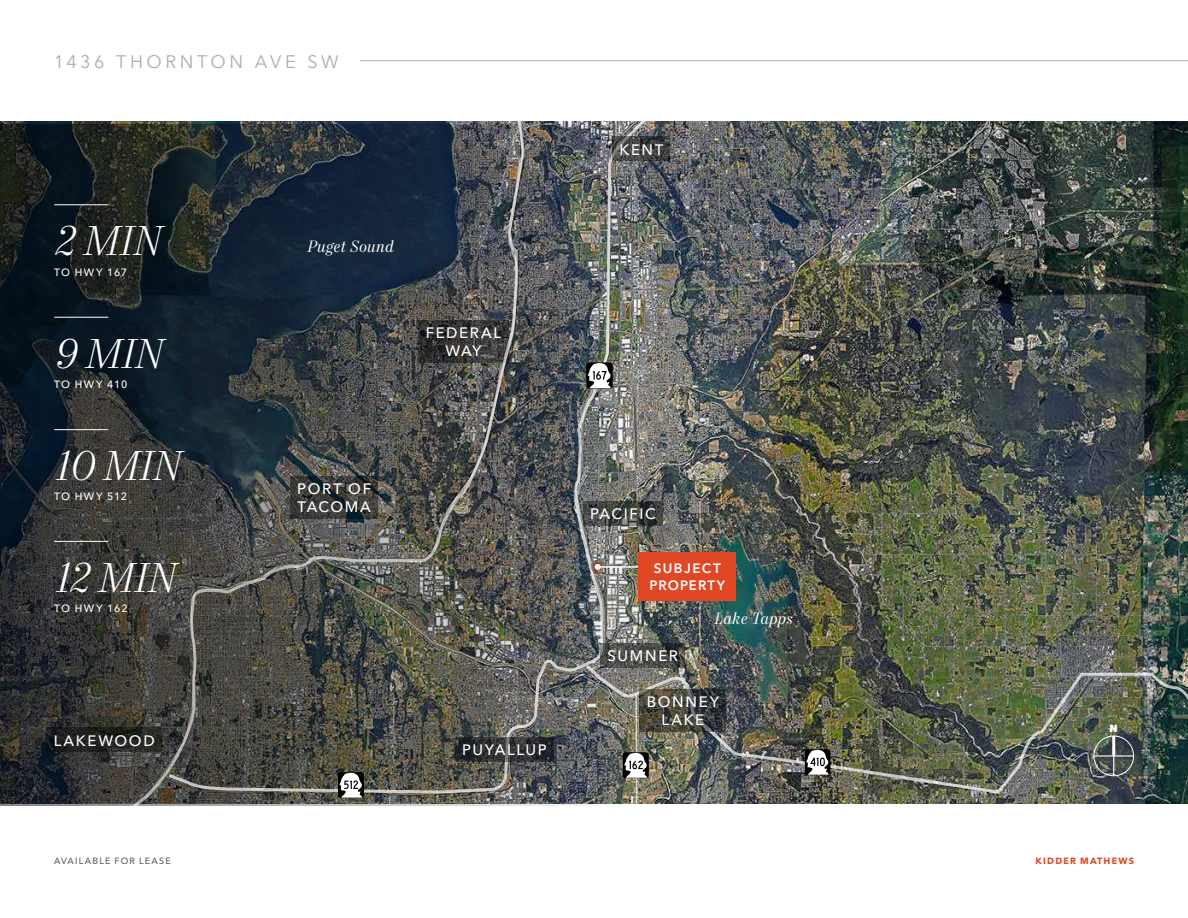
<style>
.page{position:relative;width:1188px;height:918px;background:#fff}
.page>*{position:absolute;margin:0;border:0;box-sizing:border-box;transform-origin:0 0}
.Stat_Italic_-_White_2023{font:italic 300 42px "Mort Modern 07";letter-spacing:-.025em;color:#fff}
.t1{font:18px "Avenir Next LT Pro";letter-spacing:.2em;color:#afabac}
.Water_-_White_2023{font:italic 16.5px "Mort Modern 08";letter-spacing:.015em;color:#fff}
.Bigger_City_-_White_2023{font:500 15px/18px "Avenir Next LT Pro";letter-spacing:.11em;color:#fff;text-align:center}
.Subject_Property_Label_-_White_2023{font:600 13.5px/16.5px "Avenir Next LT Pro";letter-spacing:.095em;color:#fff;text-align:center}
.Stat_Label_-_White_2023{font:500 10.5px "Avenir Next LT Pro";letter-spacing:.1em;color:#fff}
.t2{font:800 10.35px "Avenir Next LT Pro";color:#fff}
.t3{font:500 9px "Avenir Next LT Pro";letter-spacing:.13em;color:#5e5d5d}
.t4{font:700 9px "Avenir Next LT Pro";letter-spacing:.13em;color:#e04825}
</style>
<div class="page">
<img style="left:647px;top:122px;width:541px;height:681px">
<svg style="left:0;top:122px;width:107px;height:681px;background:#1f2528"></svg>
<img style="left:526px;top:121px;width:129px;height:674px">
<img style="left:584px;top:663px;width:604px;height:132px">
<hr style="left:54px;top:204px;width:54px;height:1px;background:#fff">
<hr style="left:54px;top:317px;width:54px;height:1px;background:#fff">
<div style="left:1094px;top:736px;width:40px;height:40px;border:1px solid #fff;border-radius:50%"></div>
<hr style="left:1112px;top:736px;width:3px;height:20px;background:#fff">
<hr style="left:1094px;top:755px;width:40px;height:2px;background:#fff">
<svg style="left:1113px;top:757px;width:1px;height:19px"></svg>
<div style="left:586px;top:362px;width:27px;height:27px;background:#000;border-radius:3px"></div>
<svg style="left:588px;top:363px;width:23px;height:25px"></svg>
<svg style="left:805px;top:749px;width:25px;height:26px"></svg>
<svg style="left:806px;top:750px;width:23px;height:25px"></svg>
<div style="left:623px;top:752px;width:26px;height:26px;background:#000;border-radius:2px"></div>
<svg style="left:591px;top:560px;width:13px;height:14px"></svg>
<hr style="left:598px;top:566px;width:61px;height:2px;background:#fff">
<svg style="left:595px;top:564px;width:6px;height:6px"></svg>
<div style="left:639px;top:552px;width:97px;height:49px;background:#e04825"></div>
<svg style="left:601px;top:643px;width:84px;height:25px;background:#484946"></svg>
<svg style="left:526px;top:737px;width:28px;height:25px"></svg>
<svg style="left:583px;top:501px;width:79px;height:25px;background:#404341"></svg>
<svg style="left:640px;top:689px;width:86px;height:43px;background:#43433d"></svg>
<svg style="left:624px;top:692px;width:23px;height:112px;background:#868476"></svg>
<hr style="left:54px;top:429px;width:54px;height:1px;background:#fff">
<hr style="left:54px;top:541px;width:54px;height:1px;background:#fff">
<svg style="left:107px;top:121px;width:419px;height:685px;background:#414545"></svg>
<svg style="left:290px;top:476px;width:88px;height:43px;background:#363837"></svg>
<svg style="left:46px;top:727px;width:116px;height:25px;background:#212220"></svg>
<svg style="left:613px;top:136px;width:57px;height:25px"></svg>
<hr style="left:360px;top:61px;width:828px;height:1px;background:#afabac">
<p class="t1" style="left:54px;top:51px;width:287px">1436 THORNTON AVE SW</p>
<p class="Stat_Italic_-_White_2023" style="left:54px;top:216px;width:108px">2 MIN</p>
<p class="Stat_Label_-_White_2023" style="left:54px;top:266px;width:74px">TO HWY 167</p>
<p class="Stat_Italic_-_White_2023" style="left:54px;top:328px;width:110px">9 MIN</p>
<p class="Stat_Label_-_White_2023" style="left:54px;top:378px;width:75px">TO HWY 410</p>
<p class="Stat_Italic_-_White_2023" style="left:54px;top:441px;width:128px">10 MIN</p>
<p class="Stat_Label_-_White_2023" style="left:54px;top:491px;width:74px">TO HWY 512</p>
<p class="Stat_Italic_-_White_2023" style="left:54px;top:552px;width:123px">12 MIN</p>
<p class="Stat_Label_-_White_2023" style="left:54px;top:602px;width:75px">TO HWY 162</p>
<p class="Bigger_City_-_White_2023" style="left:54px;top:731px;width:103px">LAKEWOOD</p>
<p class="Water_-_White_2023" style="left:307px;top:237px;width:89px">Puget Sound</p>
<p class="Bigger_City_-_White_2023" style="left:426px;top:323px;width:77px">FEDERAL<br>WAY</p>
<p class="Bigger_City_-_White_2023" style="left:297px;top:480px;width:76px;text-align:left">PORT OF<br>TACOMA</p>
<p class="Bigger_City_-_White_2023" style="left:462px;top:741px;width:86px">PUYALLUP</p>
<p class="Bigger_City_-_White_2023" style="left:619px;top:140px;width:45px">KENT</p>
<p class="Bigger_City_-_White_2023" style="left:590px;top:505px;width:67px">PACIFIC</p>
<p class="Subject_Property_Label_-_White_2023" style="left:649px;top:560px;width:77px">SUBJECT<br>PROPERTY</p>
<p class="Bigger_City_-_White_2023" style="left:608px;top:647px;width:72px">SUMNER</p>
<p class="Water_-_White_2023" style="left:714px;top:608px;width:80px">Lake Tapps</p>
<p class="Bigger_City_-_White_2023" style="left:647px;top:692px;width:74px">BONNEY<br>LAKE</p>
<p class="t2" style="left:1110px;top:722px;width:10px">N</p>
<p class="t3" style="left:54px;top:855px;width:118px">AVAILABLE FOR LEASE</p>
<p class="t4" style="left:1036px;top:855px;width:100px">KIDDER MATHEWS</p>
</div>
